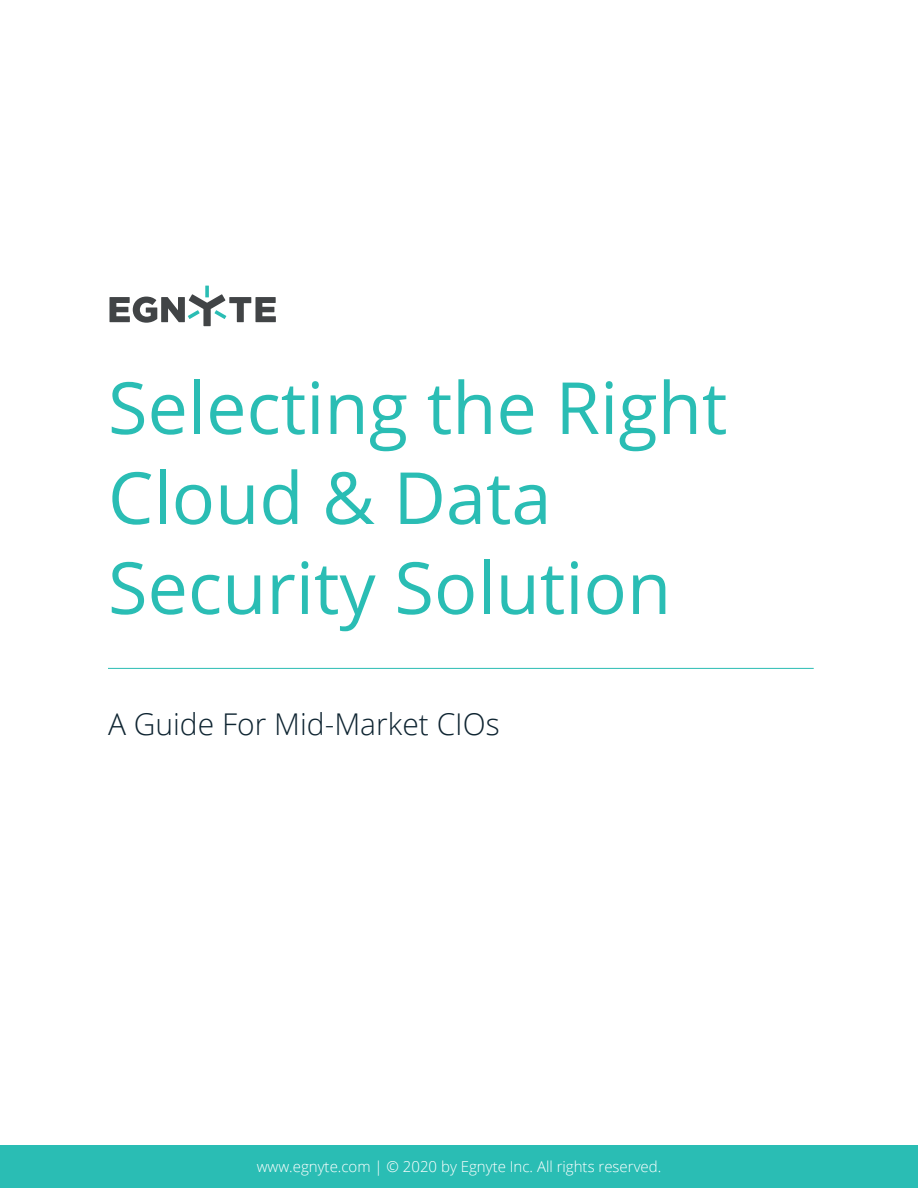
<style>
.page{position:relative;width:918px;height:1188px;background:#fff}
.page>*{position:absolute;margin:0;border:0;box-sizing:border-box;transform-origin:0 0}
.t1{font:72px/90px "Open Sans";color:#2abdb4}
.t2{font:300 30px "Open Sans";color:#0e2431}
.t3{font:300 15px "Open Sans";color:#fff}
</style>
<div class="page">
<svg style="left:205px;top:286px;width:4px;height:11px"></svg>
<svg style="left:110px;top:294px;width:166px;height:32px"></svg>
<div style="left:0;top:1145px;width:918px;height:43px;background:#2abdb4"></div>
<hr style="left:108px;top:668px;width:706px;height:1px;background:#2abdb4">
<p class="t1" style="left:108px;top:361px;width:621px">Selecting the Right<br>Cloud &amp; Data<br>Security Solution</p>
<p class="t2" style="left:108px;top:704px;width:393px">A Guide For Mid-Market CIOs</p>
<p class="t3" style="left:257px;top:1157px;width:406px">www.egnyte.com | © 2020 by Egnyte Inc. All rights reserved.</p>
</div>
